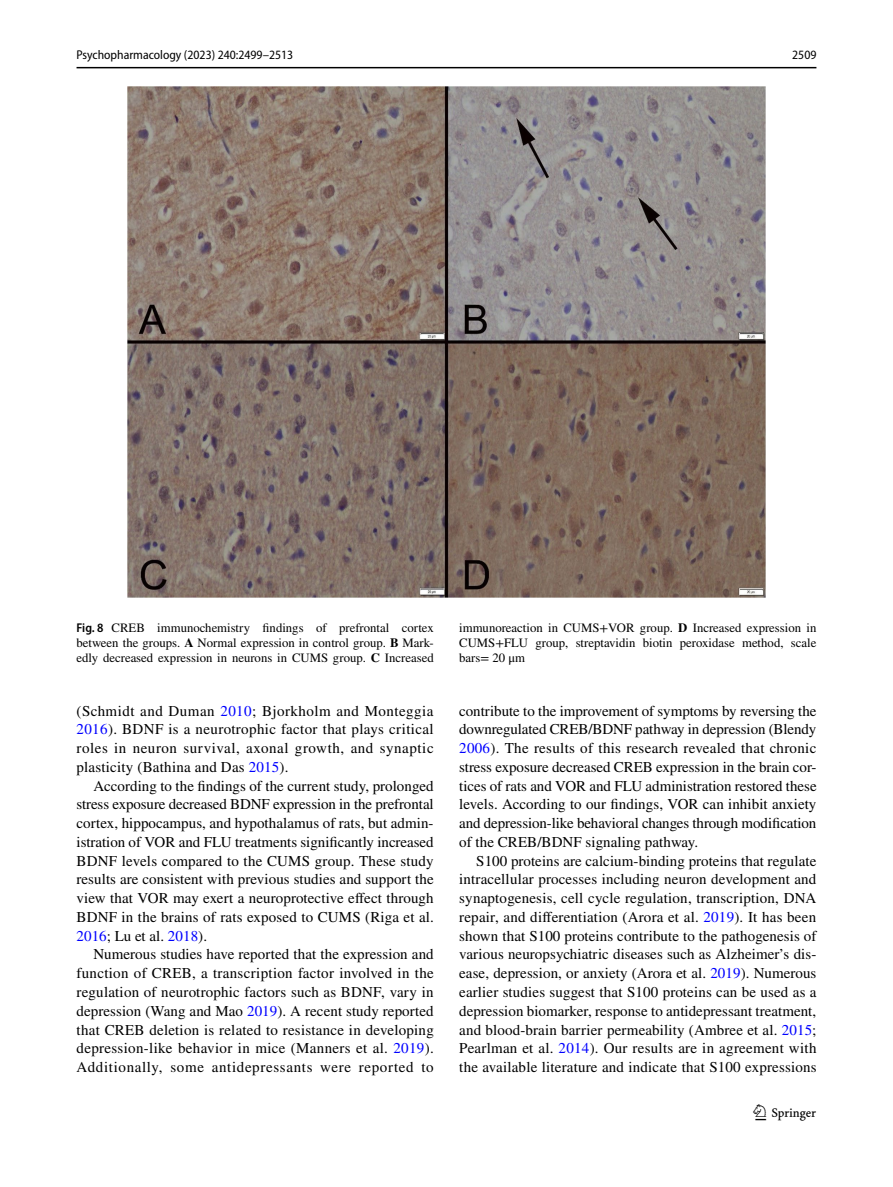
<style>
.page{position:relative;width:893px;height:1187px;background:#fff}
.page>*{position:absolute;margin:0;border:0;box-sizing:border-box;transform-origin:0 0}
.t1{font:22.5px "Springnew Regular 3";color:#000}
.t2{font:15px/18.8px "STIX";letter-spacing:.01em;color:#000;text-align:justify}
.t3{font:12.75px/15px "STIX";color:#000;text-align:justify}
.t4{font:semi-condensed 12.75px "Myriad Pro";color:#000}
.s1{font-family:"Myriad Pro";font-weight:600;font-stretch:semi-condensed}
.s2{font-weight:700}
.s3{color:#00f}
</style>
<div class="page">
<hr style="left:77px;top:67px;width:739px;height:1px;background:#000">
<img style="left:127px;top:87px;width:638px;height:510px">
<p class="t4" style="left:77px;top:48px;width:218px">Psychopharmacology (2023) 240:2499–2513</p>
<p class="t4" style="left:792px;top:48px;width:26px">2509</p>
<p class="t3" style="left:77px;top:621px;width:359px"><span class="s1">Fig. 8</span> CREB immunochemistry findings of prefrontal cortex between the groups. <span class="s2">A</span> Normal expression in control group. <span class="s2">B</span> Mark&shy;edly decreased expression in neurons in CUMS group. <span class="s2">C</span> Increased</p>
<p class="t3" style="left:459px;top:621px;width:359px">immunoreaction in CUMS+VOR group. <span class="s2">D</span> Increased expression in CUMS+FLU group, streptavidin biotin peroxidase method, scale bars= 20 μm</p>
<p class="t2" style="left:77px;top:702px;width:359px">(Schmidt and Duman <span class="s3">2010</span>; Bjorkholm and Monteggia <span class="s3">2016</span>). BDNF is a neurotrophic factor that plays critical roles in neuron survival, axonal growth, and synaptic plasticity (Bathina and Das <span class="s3">2015</span>).</p>
<p class="t2" style="left:77px;top:777px;width:359px;text-indent:17px">According to the findings of the current study, prolonged stress exposure decreased BDNF expression in the prefrontal cortex, hippocampus, and hypothalamus of rats, but admin&shy;istration of VOR and FLU treatments significantly increased BDNF levels compared to the CUMS group. These study results are consistent with previous studies and support the view that VOR may exert a neuroprotective effect through BDNF in the brains of rats exposed to CUMS (Riga et al.<br><span class="s3">2016</span>; Lu et al. <span class="s3">2018</span>).</p>
<p class="t2" style="left:77px;top:946px;width:359px;text-indent:17px">Numerous studies have reported that the expression and function of CREB, a transcription factor involved in the regulation of neurotrophic factors such as BDNF, vary in depression (Wang and Mao <span class="s3">2019</span>). A recent study reported that CREB deletion is related to resistance in developing depression-like behavior in mice (Manners et al. <span class="s3">2019</span>).<br>Additionally, some antidepressants were reported to</p>
<p class="t2" style="left:459px;top:702px;width:359px">contribute to the improvement of symptoms by reversing the downregulated CREB/BDNF pathway in depression (Blendy <span class="s3">2006</span>). The results of this research revealed that chronic stress exposure decreased CREB expression in the brain cor&shy;tices of rats and VOR and FLU administration restored these levels. According to our findings, VOR can inhibit anxiety and depression-like behavioral changes through modification of the CREB/BDNF signaling pathway.</p>
<p class="t2" style="left:459px;top:852px;width:359px;text-indent:17px">S100 proteins are calcium-binding proteins that regulate intracellular processes including neuron development and synaptogenesis, cell cycle regulation, transcription, DNA repair, and differentiation (Arora et al. <span class="s3">2019</span>). It has been shown that S100 proteins contribute to the pathogenesis of various neuropsychiatric diseases such as Alzheimer’s dis&shy;ease, depression, or anxiety (Arora et al. <span class="s3">2019</span>). Numerous earlier studies suggest that S100 proteins can be used as a depression biomarker, response to antidepressant treatment, and blood-brain barrier permeability (Ambree et al. <span class="s3">2015</span>; Pearlman et al. <span class="s3">2014</span>). Our results are in agreement with the available literature and indicate that S100 expressions</p>
<h1 class="t1" style="left:755px;top:1104px;width:62px">1 3</h1>
</div>
